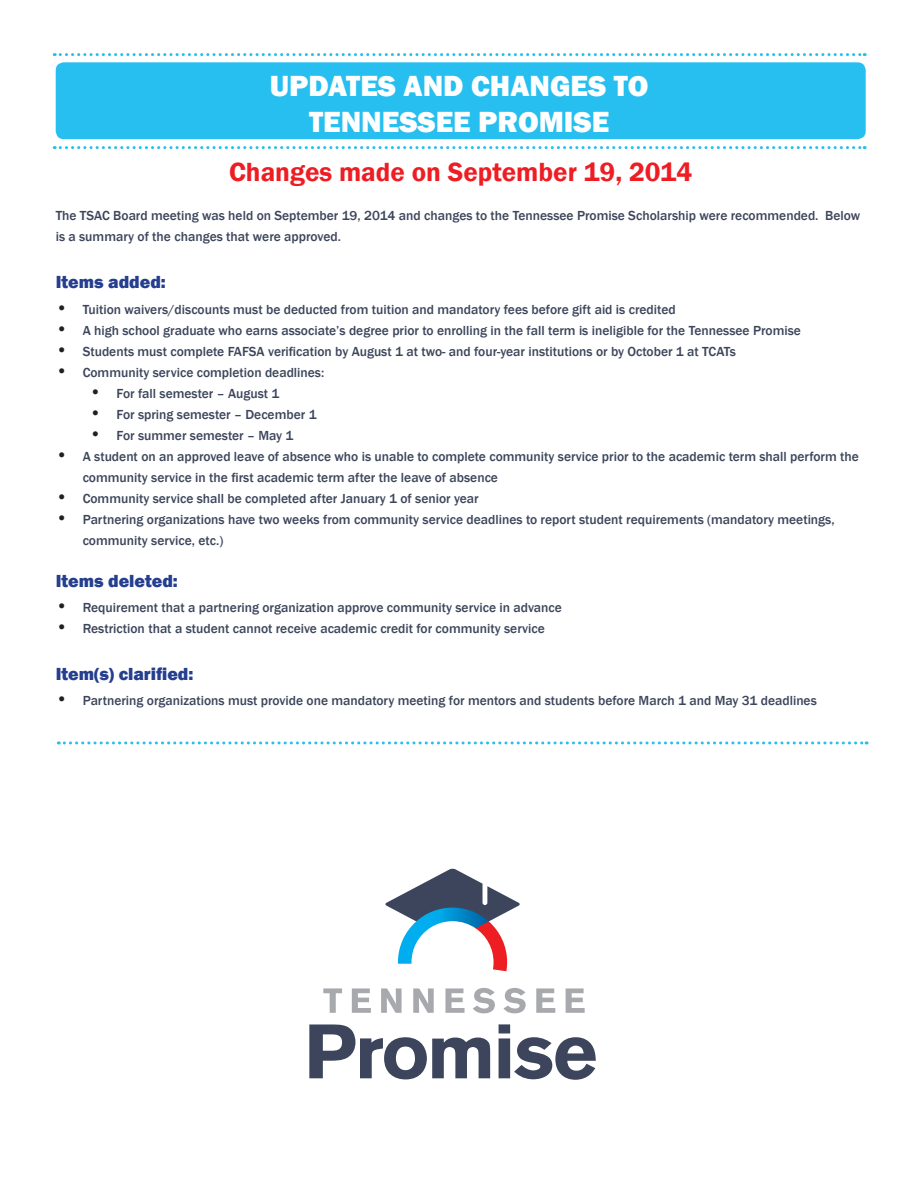
<style>
.page{position:relative;width:918px;height:1188px;background:#fff}
.page>*{position:absolute;margin:0;border:0;box-sizing:border-box;transform-origin:0 0}
.t1{font:800 30px "Franklin Gothic";color:#fff}
.Paragraph_Intro{font:600 27px "Franklin Gothic";color:#ee1d23}
.t2{font:800 18px "Franklin Gothic";color:#253f8e}
.t3{font:500 13.5px/21px "Franklin Gothic";color:#3c455b}
.s1{font-size:18px;color:#231f20}
</style>
<div class="page">
<svg style="left:385px;top:868px;width:135px;height:103px"></svg>
<img style="left:398px;top:908px;width:91px;height:56px">
<svg style="left:309px;top:1024px;width:181px;height:55px"></svg>
<svg style="left:499px;top:1024px;width:97px;height:56px"></svg>
<svg style="left:323px;top:988px;width:19px;height:25px"></svg>
<svg style="left:352px;top:988px;width:19px;height:25px"></svg>
<svg style="left:381px;top:988px;width:21px;height:25px"></svg>
<svg style="left:413px;top:988px;width:21px;height:25px"></svg>
<svg style="left:445px;top:988px;width:20px;height:25px"></svg>
<svg style="left:473px;top:988px;width:22px;height:25px"></svg>
<svg style="left:504px;top:988px;width:22px;height:25px"></svg>
<svg style="left:536px;top:988px;width:19px;height:25px"></svg>
<svg style="left:566px;top:988px;width:19px;height:25px"></svg>
<div style="left:56px;top:62px;width:810px;height:77px;background:#26bff0;border-radius:8px"></div>
<svg style="left:54px;top:146px;width:811px;height:3px"></svg>
<svg style="left:54px;top:53px;width:811px;height:3px"></svg>
<svg style="left:58px;top:741px;width:809px;height:3px"></svg>
<p class="t1" style="left:270px;top:66px;width:380px">UPDATES AND CHANGES TO</p>
<p class="t1" style="left:309px;top:102px;width:302px">TENNESSEE PROMISE</p>
<p class="Paragraph_Intro" style="left:229px;top:155px;width:465px">Changes made on September 19, 2014</p>
<p class="t3" style="left:56px;top:205px;width:806px">The TSAC Board meeting was held on September 19, 2014 and changes to the Tennessee Promise Scholarship were recommended. Below is a summary of the changes that were approved.</p>
<p class="t2" style="left:56px;top:270px;width:112px">Items added:</p>
<p class="t3" style="left:56px;top:299px;width:621px"><span class="s1">•</span> Tuition waivers/discounts must be deducted from tuition and mandatory fees before gift aid is credited</p>
<p class="t3" style="left:56px;top:320px;width:747px"><span class="s1">•</span> A high school graduate who earns associate’s degree prior to enrolling in the fall term is ineligible for the Tennessee Promise</p>
<p class="t3" style="left:56px;top:341px;width:682px"><span class="s1">•</span> Students must complete FAFSA verification by August 1 at two- and four-year institutions or by October 1 at TCATs</p>
<p class="t3" style="left:56px;top:362px;width:270px"><span class="s1">•</span> Community service completion deadlines:</p>
<p class="t3" style="left:89px;top:383px;width:192px"><span class="s1">•</span> For fall semester – August 1</p>
<p class="t3" style="left:89px;top:404px;width:229px"><span class="s1">•</span> For spring semester – December 1</p>
<p class="t3" style="left:89px;top:425px;width:206px"><span class="s1">•</span> For summer semester – May 1</p>
<p class="t3" style="left:83px;top:446px;width:778px;text-indent:-27px"><span class="s1">•</span> A student on an approved leave of absence who is unable to complete community service prior to the academic term shall perform the community service in the first academic term after the leave of absence</p>
<p class="t3" style="left:56px;top:488px;width:424px"><span class="s1">•</span> Community service shall be completed after January 1 of senior year</p>
<p class="t3" style="left:83px;top:509px;width:753px;text-indent:-27px"><span class="s1">•</span> Partnering organizations have two weeks from community service deadlines to report student requirements (mandatory meetings, community service, etc.)</p>
<p class="t2" style="left:56px;top:569px;width:124px">Items deleted:</p>
<p class="t3" style="left:56px;top:597px;width:508px"><span class="s1">•</span> Requirement that a partnering organization approve community service in advance</p>
<p class="t3" style="left:56px;top:618px;width:491px"><span class="s1">•</span> Restriction that a student cannot receive academic credit for community service</p>
<p class="t2" style="left:56px;top:662px;width:139px">Item(s) clarified:</p>
<p class="t3" style="left:56px;top:690px;width:763px"><span class="s1">•</span> Partnering organizations must provide one mandatory meeting for mentors and students before March 1 and May 31 deadlines</p>
</div>
